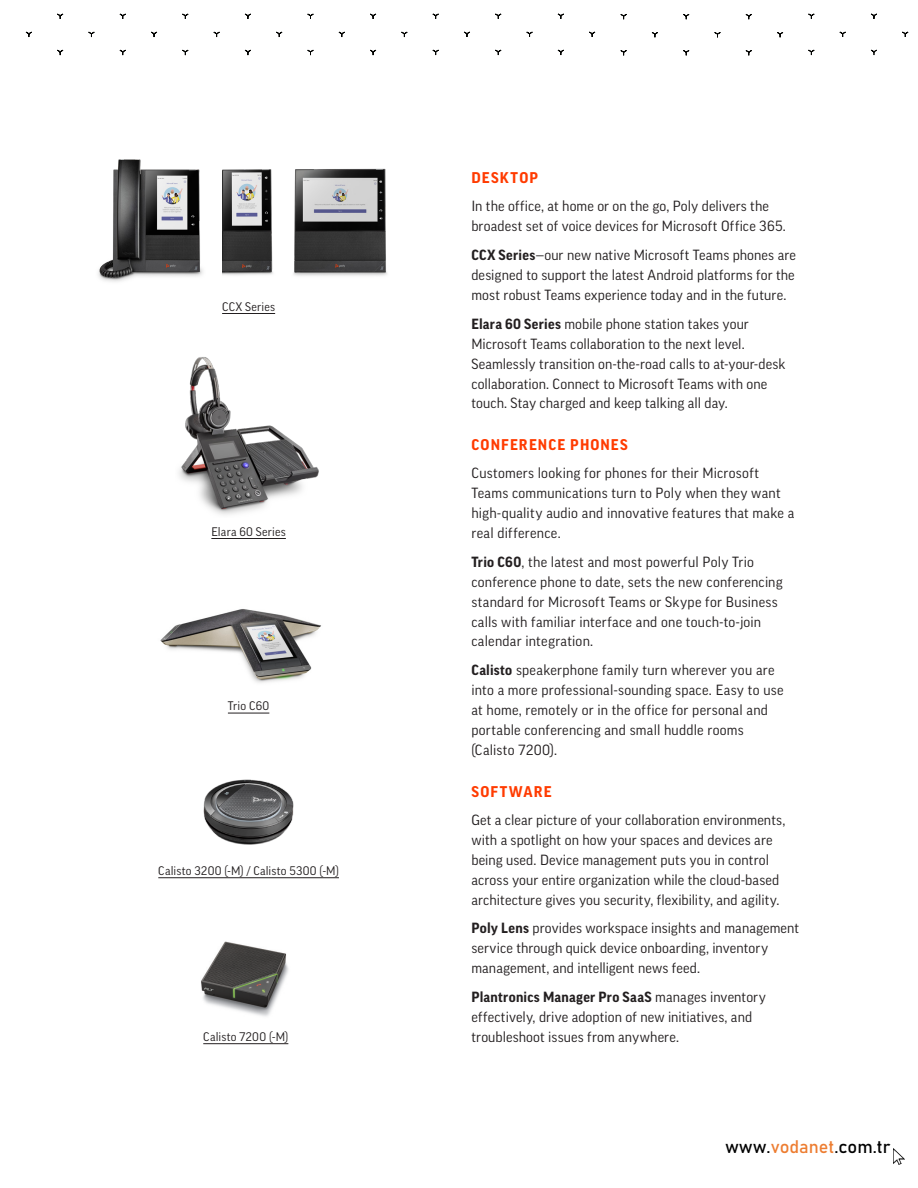
<style>
.page{position:relative;width:918px;height:1188px;background:#fff}
.page>*{position:absolute;margin:0;border:0;box-sizing:border-box;transform-origin:0 0}
.t1{font:18px "Bahnschrift";color:#000}
.subhead{font:700 15px "Good Pro";letter-spacing:.075em;color:#ff3b00}
.body_copy{font:14.25px/20px "Good Pro";letter-spacing:.01em;color:#231f20}
.product{font:12px "Good Pro";letter-spacing:.02em;color:#231f20}
.s1{font-weight:700}
.s2{color:#ed7d31}
</style>
<div class="page">
<img style="left:203px;top:779px;width:91px;height:65px">
<svg style="left:26px;top:13px;width:163px;height:43px"></svg>
<svg style="left:244px;top:13px;width:665px;height:43px"></svg>
<hr style="left:228px;top:713px;width:41px;height:1px;background:#231f20">
<hr style="left:158px;top:877px;width:181px;height:1px;background:#231f20">
<img style="left:160px;top:609px;width:161px;height:74px">
<img style="left:179px;top:357px;width:140px;height:158px">
<hr style="left:211px;top:538px;width:75px;height:1px;background:#231f20">
<hr style="left:222px;top:313px;width:53px;height:1px;background:#231f20">
<img style="left:222px;top:168px;width:165px;height:108px">
<img style="left:98px;top:159px;width:105px;height:123px">
<img style="left:201px;top:941px;width:88px;height:76px">
<hr style="left:203px;top:1043px;width:85px;height:1px;background:#231f20">
<img style="left:894px;top:1149px;width:10px;height:15px">
<p class="product" style="left:222px;top:299px;width:55px">CCX Series</p>
<p class="product" style="left:211px;top:524px;width:76px">Elara 60 Series</p>
<p class="product" style="left:228px;top:699px;width:43px">Trio C60</p>
<p class="product" style="left:158px;top:864px;width:182px">Calisto 3200 (-M) / Calisto 5300 (-M)</p>
<p class="subhead" style="left:471px;top:170px;width:68px">DESKTOP</p>
<p class="body_copy" style="left:471px;top:196px;width:316px">In the office, at home or on the go, Poly delivers the broadest set of voice devices for Microsoft Office 365.</p>
<p class="body_copy" style="left:471px;top:245px;width:326px;text-align:justify"><span class="s1">CCX Series</span>—our new native Microsoft Teams phones are designed to support the latest Android platforms for the most robust Teams experience today and in the future.</p>
<p class="body_copy" style="left:471px;top:314px;width:316px"><span class="s1">Elara 60 Series</span> mobile phone station takes your Microsoft Teams collaboration to the next level.<br>Seamlessly transition on-the-road calls to at-your-desk collaboration. Connect to Microsoft Teams with one touch. Stay charged and keep talking all day.</p>
<p class="subhead" style="left:471px;top:437px;width:158px">CONFERENCE PHONES</p>
<p class="body_copy" style="left:471px;top:463px;width:324px">Customers looking for phones for their Microsoft Teams communications turn to Poly when they want high-quality audio and innovative features that make a real difference.</p>
<p class="body_copy" style="left:471px;top:552px;width:313px"><span class="s1">Trio C60</span>, the latest and most powerful Poly Trio conference phone to date, sets the new conferencing standard for Microsoft Teams or Skype for Business calls with familiar interface and one touch-to-join calendar integration.</p>
<p class="body_copy" style="left:471px;top:660px;width:314px"><span class="s1">Calisto</span> speakerphone family turn wherever you are into a more professional-sounding space. Easy to use at home, remotely or in the office for personal and portable conferencing and small huddle rooms (Calisto 7200).</p>
<p class="subhead" style="left:471px;top:783px;width:82px">SOFTWARE</p>
<p class="body_copy" style="left:471px;top:810px;width:315px">Get a clear picture of your collaboration environments, with a spotlight on how your spaces and devices are being used. Device management puts you in control across your entire organization while the cloud-based architecture gives you security, flexibility, and agility.</p>
<p class="body_copy" style="left:471px;top:918px;width:329px"><span class="s1">Poly Lens</span> provides workspace insights and management service through quick device onboarding, inventory management, and intelligent news feed.</p>
<p class="body_copy" style="left:471px;top:987px;width:296px"><span class="s1">Plantronics Manager Pro SaaS</span> manages inventory effectively, drive adoption of new initiatives, and</p>
<p class="product" style="left:203px;top:1030px;width:87px">Calisto 7200 (-M)</p>
<p class="body_copy" style="left:471px;top:1027px;width:209px">troubleshoot issues from anywhere.</p>
<p class="t1" style="left:725px;top:1135px;width:167px">www.<span class="s2">vodanet</span>.com.tr</p>
</div>
